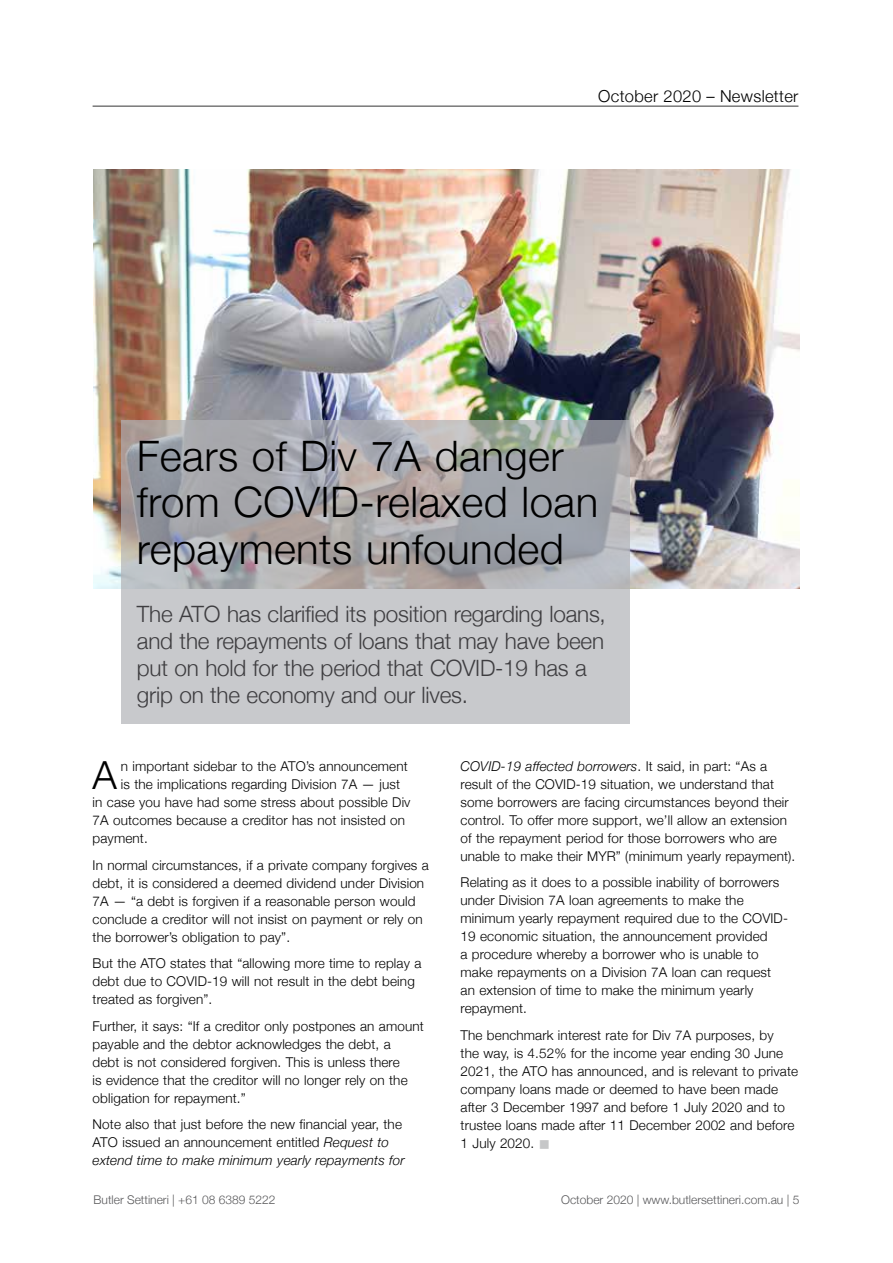
<style>
.page{position:relative;width:893px;height:1263px;background:#fff}
.page>*{position:absolute;margin:0;border:0;box-sizing:border-box;transform-origin:0 0}
.t1{font:300 42px/46.5px "Helvetica Neue";letter-spacing:.01em;color:#000}
.t2{font:300 38.7px "Helvetica Neue";color:#000}
.t3{font:300 22.5px/27px "Helvetica Neue";letter-spacing:-.01em;color:#3e3d40}
.t4{font:300 16.5px "Helvetica Neue";letter-spacing:.02em;color:#000}
.t5{font:300 13.5px/18px "Helvetica Neue";letter-spacing:.01em;color:#000}
.t6{font:300 12px "Helvetica Neue";color:#58585a}
.s1{font-style:italic}
.s2{color:#c6c7c8}
</style>
<div class="page">
<hr style="left:93px;top:106px;width:705px;height:1px;background:#000">
<img style="left:94px;top:169px;width:705px;height:420px">
<svg style="left:121px;top:421px;width:508px;height:303px;background:#b6b6b9"></svg>
<p class="t4" style="left:598px;top:83px;width:202px">October 2020 – Newsletter</p>
<h1 class="t1" style="left:137px;top:429px;width:463px">Fears of Div 7A danger from COVID-relaxed loan repayments unfounded</h1>
<h3 class="t3" style="left:137px;top:599px;width:470px">The ATO has clarified its position regarding loans, and the repayments of loans that may have been put on hold for the period that COVID-19 has a grip on the economy and our lives.</h3>
<h2 class="t2" style="left:93px;top:744px;width:26px">A</h2>
<p class="t5" style="left:121px;top:756px;width:288px">n important sidebar to the ATO’s announcement</p>
<p class="t5" style="left:121px;top:774px;width:281px">is the implications regarding Division 7A — just</p>
<p class="t5" style="left:93px;top:792px;width:319px">in case you have had some stress about possible Div</p>
<p class="t5" style="left:93px;top:810px;width:314px">7A outcomes because a creditor has not insisted on</p>
<p class="t5" style="left:93px;top:828px;width:57px">payment.</p>
<p class="t5" style="left:93px;top:855px;width:338px">In normal circumstances, if a private company forgives a debt, it is considered a deemed dividend under Division 7A — “a debt is forgiven if a reasonable person would conclude a creditor will not insist on payment or rely on the borrower’s obligation to pay”.</p>
<p class="t5" style="left:93px;top:953px;width:330px">But the ATO states that “allowing more time to replay a debt due to COVID-19 will not result in the debt being treated as forgiven”.</p>
<p class="t5" style="left:93px;top:1016px;width:333px">Further, it says: “If a creditor only postpones an amount payable and the debtor acknowledges the debt, a<br>debt is not considered forgiven. This is unless there<br>is evidence that the creditor will no longer rely on the obligation for repayment.”</p>
<p class="t5" style="left:93px;top:1114px;width:314px">Note also that just before the new financial year, the<br>ATO issued an announcement entitled <span class="s1">Request to extend time to make minimum yearly repayments for</span></p>
<p class="t5" style="left:461px;top:756px;width:336px"><span class="s1">COVID-19 affected borrowers</span>. It said, in part: “As a result of the COVID-19 situation, we understand that some borrowers are facing circumstances beyond their control. To offer more support, we’ll allow an extension of the repayment period for those borrowers who are unable to make their MYR” (minimum yearly repayment).</p>
<p class="t5" style="left:461px;top:873px;width:329px">Relating as it does to a possible inability of borrowers under Division 7A loan agreements to make the minimum yearly repayment required due to the COVID-19 economic situation, the announcement provided<br>a procedure whereby a borrower who is unable to make repayments on a Division 7A loan can request an extension of time to make the minimum yearly repayment.</p>
<p class="t5" style="left:461px;top:1025px;width:339px">The benchmark interest rate for Div 7A purposes, by<br>the way, is 4.52% for the income year ending 30 June 2021, the ATO has announced, and is relevant to private company loans made or deemed to have been made after 3 December 1997 and before 1 July 2020 and to trustee loans made after 11 December 2002 and before 1 July 2020. <span class="s2">■</span></p>
<p class="t6" style="left:94px;top:1190px;width:183px">Butler Settineri | +61 08 6389 5222</p>
<p class="t6" style="left:561px;top:1190px;width:240px">October 2020 | www.butlersettineri.com.au | 5</p>
</div>
